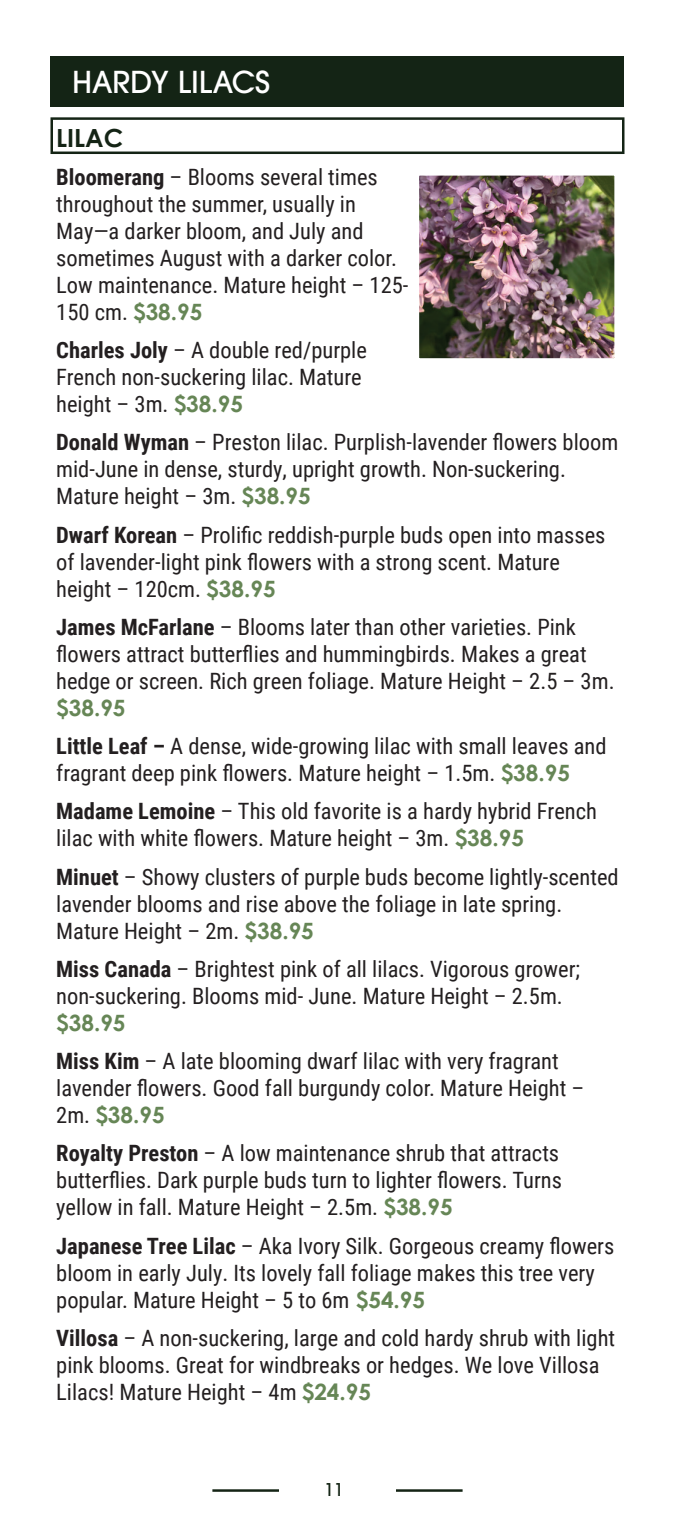
<style>
.page{position:relative;width:675px;height:1530px;background:#fff}
.page>*{position:absolute;margin:0;border:0;box-sizing:border-box;transform-origin:0 0}
.t1{font:500 30px "ITC Avant Garde Pro";color:#fff}
.t2{font:700 25px "Century Gothic";color:#142415}
.t3{font:22.5px/27px "Roboto Condensed";color:#231f20}
.t4{font:700 22.5px "Century Gothic";color:#668656}
.t5{font:500 17.5px "ITC Avant Garde Pro";color:#142415}
.s1{font-weight:700}
.s2{font-family:"Century Gothic";font-weight:700;color:#668656}
.s3{font-family:"Roboto Condensed";font-weight:400;color:#231f20}
</style>
<div class="page">
<hr style="left:212px;top:1489px;width:67px;height:3px;background:#142415">
<hr style="left:396px;top:1489px;width:67px;height:3px;background:#142415">
<div style="left:51px;top:56px;width:573px;height:51px;background:#142415"></div>
<div style="left:51px;top:117px;width:574px;height:37px;border:2px solid #142415"></div>
<img style="left:420px;top:177px;width:193px;height:180px">
<div style="left:409px;top:166px;width:215px;height:202px;border:10px solid #fff"></div>
<h1 class="t1" style="left:72px;top:62px;width:200px">HARDY LILACS</h1>
<p class="t2" style="left:56px;top:119px;width:69px">LILAC</p>
<p class="t3" style="left:56px;top:163px;width:354px"><span class="s1">Bloomerang</span> – Blooms several times throughout the summer, usually in<br>May—a darker bloom, and July and sometimes August with a darker color.<br>Low maintenance. Mature height – 125-<br>150 cm. <span class="s2">$38.95</span></p>
<p class="t3" style="left:56px;top:336px;width:312px"><span class="s1">Charles Joly</span> – A double red/purple<br>French non-suckering lilac. Mature height – 3m. <span class="s2">$38.95</span></p>
<p class="t3" style="left:56px;top:428px;width:564px"><span class="s1">Donald Wyman</span> – Preston lilac. Purplish-lavender flowers bloom mid-June in dense, sturdy, upright growth. Non-suckering.<br>Mature height – 3m. <span class="s2">$38.95</span></p>
<p class="t3" style="left:56px;top:520px;width:551px"><span class="s1">Dwarf Korean</span> – Prolific reddish-purple buds open into masses of lavender-light pink flowers with a strong scent. Mature height – 120cm. <span class="s2">$38.95</span></p>
<p class="t3" style="left:56px;top:613px;width:560px"><span class="s1">James McFarlane</span> – Blooms later than other varieties. Pink flowers attract butterflies and hummingbirds. Makes a great hedge or screen. Rich green foliage. Mature Height – 2.5 – 3m.</p>
<p class="t4" style="left:56px;top:691px;width:71px">$38.95</p>
<p class="t3" style="left:56px;top:732px;width:552px"><span class="s1">Little Leaf –</span> A dense, wide-growing lilac with small leaves and fragrant deep pink flowers. Mature height – 1.5m. <span class="s2">$38.95</span></p>
<p class="t3" style="left:56px;top:797px;width:542px"><span class="s1">Madame Lemoine</span> – This old favorite is a hardy hybrid French lilac with white flowers. Mature height – 3m. <span class="s2">$38.95</span></p>
<p class="t3" style="left:56px;top:862px;width:564px"><span class="s1">Minuet</span> – Showy clusters of purple buds become lightly-scented lavender blooms and rise above the foliage in late spring.<br>Mature Height – 2m. <span class="s2">$38.95</span></p>
<p class="t3" style="left:56px;top:955px;width:525px"><span class="s1">Miss Canada</span> – Brightest pink of all lilacs. Vigorous grower; non-suckering. Blooms mid- June. Mature Height – 2.5m.</p>
<p class="t4" style="left:56px;top:1006px;width:71px">$38.95</p>
<p class="t3" style="left:56px;top:1047px;width:530px"><span class="s1">Miss Kim</span> – A late blooming dwarf lilac with very fragrant lavender flowers. Good fall burgundy color. Mature Height –</p>
<p class="t4" style="left:56px;top:1098px;width:110px"><span class="s3">2m.</span> $38.95</p>
<p class="t3" style="left:56px;top:1139px;width:507px"><span class="s1">Royalty Preston</span> – A low maintenance shrub that attracts butterflies. Dark purple buds turn to lighter flowers. Turns yellow in fall. Mature Height – 2.5m. <span class="s2">$38.95</span></p>
<p class="t3" style="left:56px;top:1231px;width:560px"><span class="s1">Japanese Tree Lilac</span> – Aka Ivory Silk. Gorgeous creamy flowers bloom in early July. Its lovely fall foliage makes this tree very popular. Mature Height – 5 to 6m <span class="s2">$54.95</span></p>
<p class="t3" style="left:56px;top:1324px;width:560px"><span class="s1">Villosa</span> – A non-suckering, large and cold hardy shrub with light pink blooms. Great for windbreaks or hedges. We love Villosa<br>Lilacs! Mature Height – 4m <span class="s2">$24.95</span></p>
<p class="t5" style="left:324px;top:1478px;width:21px">11</p>
</div>
